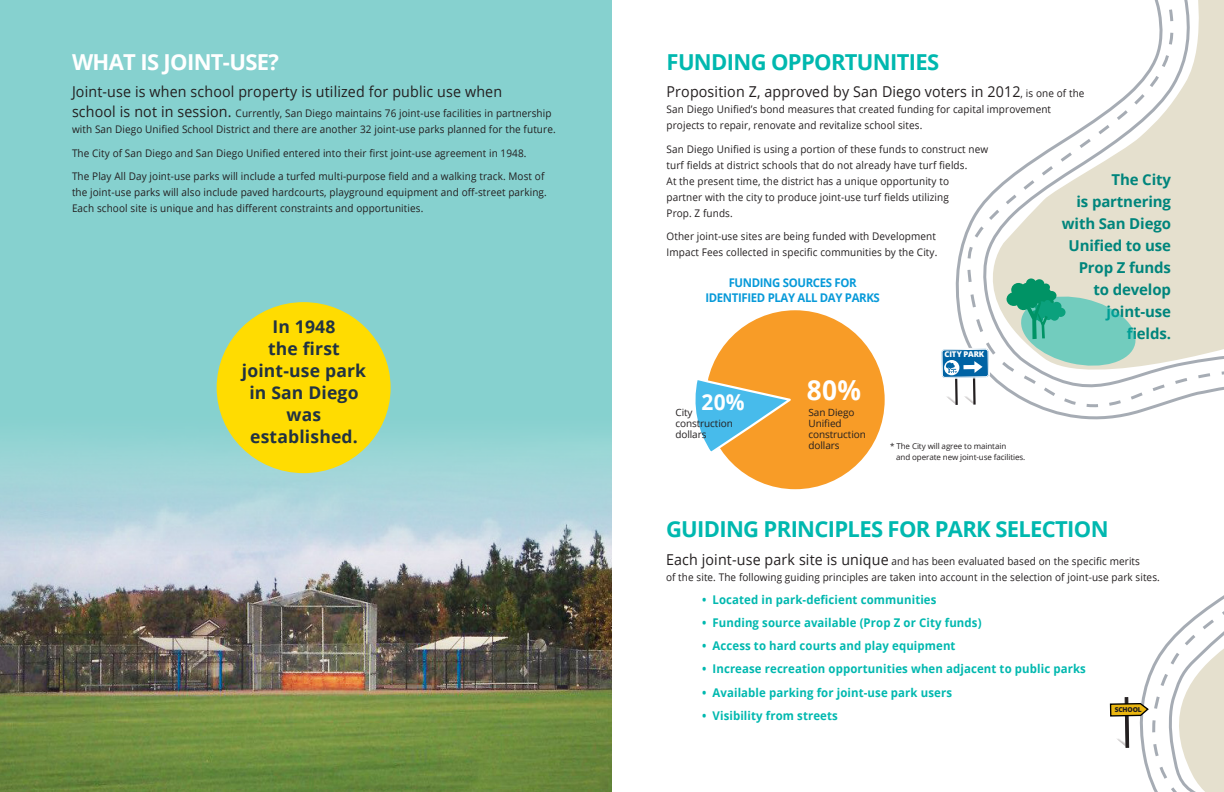
<style>
.page{position:relative;width:1224px;height:792px;background:#fff}
.page>*{position:absolute;margin:0;border:0;box-sizing:border-box;transform-origin:0 0}
.Main_Body{font:700 27.6px "Open Sans";color:#fff;scale:.95 1}
.t1{font:700 22px "Open Sans";letter-spacing:-.03em;color:#00b8af}
.Main_Body-2{font:700 22px "Open Sans";letter-spacing:-.03em;color:#fff}
.Main_Body-3{font:700 22px "Open Sans";letter-spacing:-.03em;color:#fff;scale:.95 1}
.Main_Body-4{font:700 17.5px/21.9px "Open Sans";letter-spacing:.01em;color:#213242;text-align:center}
.Main_Body-5{font:15px "Open Sans";letter-spacing:.01em;color:#231f20;scale:.95 1}
.Main_Body-6{font:700 15px/22px "Open Sans";letter-spacing:-.01em;color:#00857c;text-align:right}
.Main_Body-7{font:700 12px "Open Sans";letter-spacing:.01em;color:#00b8af;scale:.95 1}
.Main_Body-8{font:700 12px/15px "Open Sans";letter-spacing:-.03em;color:#089ad9;text-align:center;scale:.95 1}
.Main_Body-9{font:10.5px/16px "Open Sans";letter-spacing:.01em;color:#231f20;scale:.95 1}
.Main_Body-10{font:10px/11px "Open Sans";letter-spacing:-.01em;color:#231f20}
.Main_Body-11{font:8px/11px "Open Sans";letter-spacing:-.01em;color:#231f20}
.t2{font:800 7.9px "Open Sans";color:#fff}
.t3{font:800 6.8px "Open Sans";color:#231f20}
.s1{font-size:15px}
.s2{font-size:10.5px}
</style>
<div class="page">
<div style="left:0;top:0;width:612px;height:792px;background:#86d1cf"></div>
<img style="left:0;top:392px;width:612px;height:400px">
<svg style="left:992px;top:0;width:232px;height:420px"></svg>
<div style="left:217px;top:302px;width:174px;height:171px;background:#ffdc01;border-radius:50%"></div>
<div style="left:706px;top:310px;width:179px;height:179px;background:#f89c27;border-radius:50%"></div>
<svg style="left:695px;top:376px;width:96px;height:78px"></svg>
<svg style="left:941px;top:192px;width:198px;height:221px"></svg>
<svg style="left:1109px;top:595px;width:115px;height:197px"></svg>
<p class="Main_Body-2" style="left:72px;top:47px;width:208px">WHAT IS JOINT-USE?</p>
<p class="Main_Body-5" style="left:72px;top:82px;width:454px">Joint-use is when school property is utilized for public use when</p>
<p class="Main_Body-9" style="left:72px;top:105px;width:511px"><span class="s1">school is not in session.</span> Currently, San Diego maintains 76 joint-use facilities in partnership with San Diego Unified School District and there are another 32 joint-use parks planned for the future.</p>
<p class="Main_Body-9" style="left:72px;top:145px;width:480px">The City of San Diego and San Diego Unified entered into their first joint-use agreement in 1948.</p>
<p class="Main_Body-9" style="left:72px;top:168px;width:501px">The Play All Day joint-use parks will include a turfed multi-purpose field and a walking track. Most of the joint-use parks will also include paved hardcourts, playground equipment and off-street parking.<br>Each school site is unique and has different constraints and opportunities.</p>
<p class="Main_Body-4" style="left:242px;top:316px;width:126px">In 1948<br>the first joint-use park in San Diego was established.</p>
<p class="t1" style="left:667px;top:47px;width:274px">FUNDING OPPORTUNITIES</p>
<p class="Main_Body-5" style="left:667px;top:82px;width:441px">Proposition Z, approved by San Diego voters in 2012<span class="s2">, is one of the</span></p>
<p class="Main_Body-9" style="left:667px;top:101px;width:406px">San Diego Unified’s bond measures that created funding for capital improvement projects to repair, renovate and revitalize school sites.</p>
<p class="Main_Body-9" style="left:667px;top:141px;width:340px">San Diego Unified is using a portion of these funds to construct new turf fields at district schools that do not already have turf fields.<br>At the present time, the district has a unique opportunity to<br>partner with the city to produce joint-use turf fields utilizing<br>Prop. Z funds.</p>
<p class="Main_Body-9" style="left:667px;top:228px;width:287px">Other joint-use sites are being funded with Development<br>Impact Fees collected in specific communities by the City.</p>
<p class="Main_Body-6" style="left:1062px;top:168px;width:111px">The City<br>is partnering with San Diego<br>Unified to use<br>Prop Z funds to develop joint-use fields.</p>
<p class="Main_Body-8" style="left:705px;top:275px;width:185px">FUNDING SOURCES FOR<br>IDENTIFIED PLAY ALL DAY PARKS</p>
<p class="Main_Body" style="left:807px;top:370px;width:58px">80%</p>
<p class="Main_Body-3" style="left:702px;top:386px;width:47px">20%</p>
<p class="Main_Body-10" style="left:675px;top:407px;width:59px">City construction dollars</p>
<p class="Main_Body-10" style="left:809px;top:407px;width:59px">San Diego<br>Unified construction dollars</p>
<p class="t2" style="left:944px;top:349px;width:41px;rotate:-1deg">CITY PARK</p>
<p class="Main_Body-11" style="left:896px;top:440px;width:131px;text-indent:-6px">* The City will agree to maintain<br>and operate new joint-use facilities.</p>
<p class="t1" style="left:666px;top:514px;width:444px">GUIDING PRINCIPLES FOR PARK SELECTION</p>
<p class="Main_Body-9" style="left:666px;top:553px;width:521px"><span class="s1">Each joint-use park site is unique</span> and has been evaluated based on the specific merits<br>of the site. The following guiding principles are taken into account in the selection of joint-use park sites.</p>
<p class="Main_Body-7" style="left:702px;top:591px;width:248px">• Located in park-deficient communities</p>
<p class="Main_Body-7" style="left:702px;top:614px;width:296px">• Funding source available (Prop Z or City funds)</p>
<p class="Main_Body-7" style="left:702px;top:637px;width:268px">• Access to hard courts and play equipment</p>
<p class="Main_Body-7" style="left:702px;top:661px;width:406px">• Increase recreation opportunities when adjacent to public parks</p>
<p class="Main_Body-7" style="left:702px;top:684px;width:265px">• Available parking for joint-use park users</p>
<p class="Main_Body-7" style="left:702px;top:707px;width:144px">• Visibility from streets</p>
<p class="t3" style="left:1115px;top:705px;width:29px;rotate:-1deg">SCHOOL</p>
</div>
